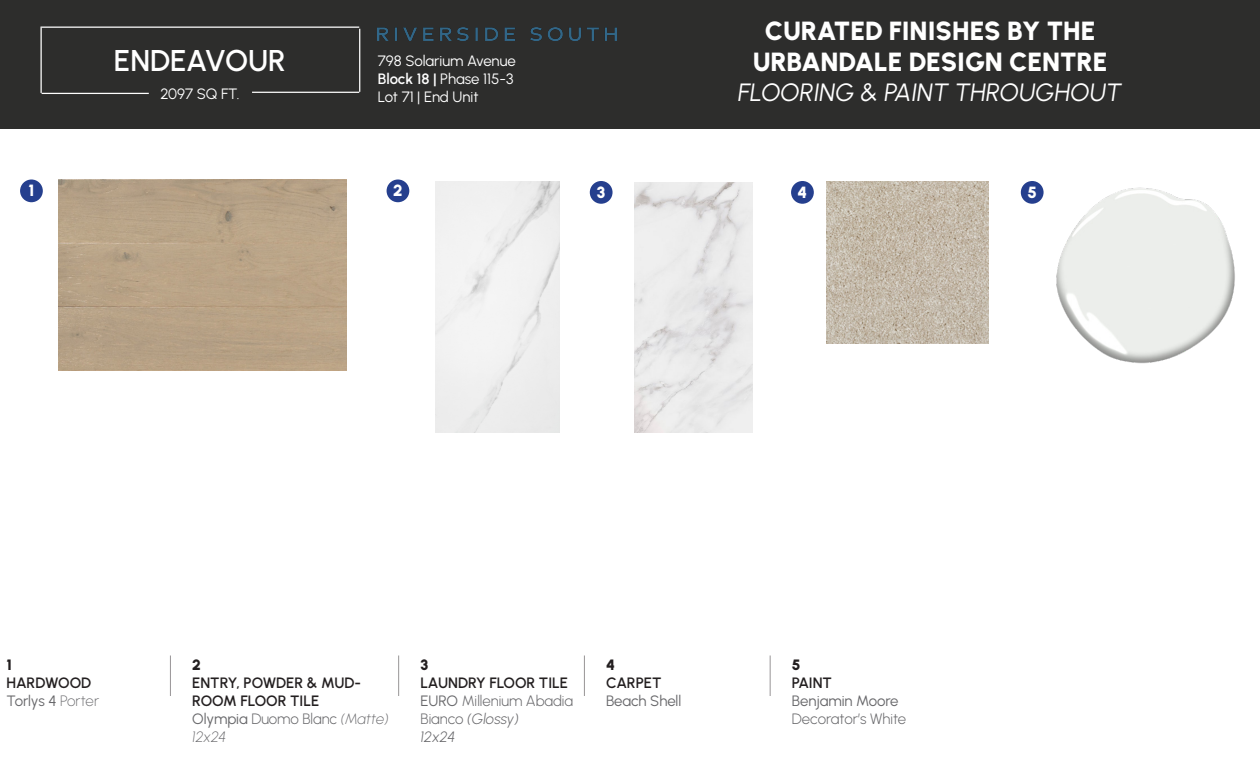
<style>
.page{position:relative;width:1260px;height:765px;background:#fff}
.page>*{position:absolute;margin:0;border:0;box-sizing:border-box;transform-origin:0 0}
.t1{font:600 30px "Urbanist";letter-spacing:-.01em;color:#fff}
.t2{font:900 26.25px "Urbanist";color:#fff}
.t3{font:italic 25px "Urbanist";color:#fff}
.t4{font:900 16.25px "Urbanist";color:#fff}
.t5{font:300 15px/18px "Urbanist";letter-spacing:-.005em;color:#67676a}
.t6{font:600 15px/18px "Urbanist";letter-spacing:-.005em;color:#231f20}
.t7{font:15px/18px "Urbanist";color:#fff}
.t8{font:15px "Urbanist";letter-spacing:-.01em;color:#67676a}
.t9{font:900 15px "Urbanist";color:#231f20}
.t10{font:italic 300 15px "Urbanist";color:#67676a}
.t11{font:italic 200 15px "Urbanist";color:#67676a}
.s1{font-weight:600}
.s2{font-weight:200}
.s3{font-weight:400}
.s4{font-weight:200;font-style:italic}
.s5{font-style:italic}
</style>
<div class="page">
<div style="left:0;top:0;width:1260px;height:129px;background:#2d2d2c"></div>
<hr style="left:42px;top:93px;width:107px;height:1px;background:#fff">
<hr style="left:41px;top:28px;width:1px;height:65px;background:#fff">
<hr style="left:41px;top:27px;width:318px;height:1px;background:#fff">
<hr style="left:359px;top:29px;width:1px;height:63px;background:#fff">
<hr style="left:252px;top:92px;width:107px;height:1px;background:#fff">
<hr style="left:170px;top:656px;width:1px;height:40px;background:#2d272a">
<img style="left:378px;top:27px;width:238px;height:14px">
<hr style="left:398px;top:656px;width:1px;height:40px;background:#2d272a">
<hr style="left:584px;top:656px;width:1px;height:40px;background:#2d272a">
<hr style="left:770px;top:656px;width:1px;height:40px;background:#2d272a">
<div style="left:387px;top:179px;width:22px;height:23px;background:#253f8e;border-radius:50%"></div>
<div style="left:590px;top:181px;width:23px;height:23px;background:#253f8e;border-radius:50%"></div>
<div style="left:791px;top:181px;width:23px;height:23px;background:#253f8e;border-radius:50%"></div>
<div style="left:1021px;top:181px;width:23px;height:23px;background:#253f8e;border-radius:50%"></div>
<div style="left:20px;top:179px;width:23px;height:23px;background:#253f8e;border-radius:50%"></div>
<div style="left:58px;top:180px;width:288px;height:190px;background:#b8a387"></div>
<div style="left:436px;top:181px;width:124px;height:251px;background:#efefef"></div>
<img style="left:635px;top:182px;width:118px;height:251px">
<img style="left:826px;top:181px;width:163px;height:162px">
<img style="left:1056px;top:187px;width:179px;height:177px">
<p class="t4" style="left:28px;top:179px;width:7px">1</p>
<h1 class="t1" style="left:114px;top:41px;width:173px">ENDEAVOUR</h1>
<p class="t7" style="left:160px;top:84px;width:80px">2097 SQ FT.</p>
<p class="t7" style="left:378px;top:51px;width:139px">798 Solarium Avenue<br><span class="s1">Block 18 |</span> Phase 115-3<br>Lot 71 | End Unit</p>
<p class="t2" style="left:765px;top:12px;width:332px">CURATED FINISHES BY THE</p>
<p class="t2" style="left:753px;top:44px;width:356px">URBANDALE DESIGN CENTRE</p>
<p class="t3" style="left:738px;top:76px;width:385px">FLOORING &amp; PAINT THROUGHOUT</p>
<p class="t4" style="left:393px;top:179px;width:11px">2</p>
<p class="t4" style="left:597px;top:181px;width:10px">3</p>
<p class="t4" style="left:798px;top:181px;width:11px">4</p>
<p class="t4" style="left:1027px;top:181px;width:11px">5</p>
<p class="t9" style="left:6px;top:654px;width:7px">1</p>
<p class="t6" style="left:6px;top:673px;width:86px">HARDWOOD</p>
<p class="t8" style="left:6px;top:691px;width:94px">Torlys 4 <span class="s2">Porter</span></p>
<p class="t9" style="left:192px;top:654px;width:10px">2</p>
<p class="t6" style="left:192px;top:673px;width:170px">ENTRY, POWDER &amp; MUD-<br>ROOM FLOOR TILE</p>
<p class="t5" style="left:192px;top:709px;width:198px"><span class="s3">Olympia</span> Duomo Blanc <span class="s4">(Matte)</span></p>
<p class="t11" style="left:192px;top:727px;width:36px">12x24</p>
<p class="t9" style="left:420px;top:654px;width:9px">3</p>
<p class="t6" style="left:420px;top:673px;width:149px">LAUNDRY FLOOR TILE</p>
<p class="t5" style="left:420px;top:691px;width:154px"><span class="s3">EURO</span> Millenium Abadia<br>Bianco <span class="s5">(Glossy)</span></p>
<p class="t10" style="left:420px;top:727px;width:37px">12x24</p>
<p class="t9" style="left:606px;top:654px;width:10px">4</p>
<p class="t6" style="left:606px;top:673px;width:57px">CARPET</p>
<p class="t8" style="left:606px;top:691px;width:77px">Beach Shell</p>
<p class="t9" style="left:792px;top:654px;width:10px">5</p>
<p class="t6" style="left:792px;top:673px;width:42px">PAINT</p>
<p class="t8" style="left:792px;top:691px;width:108px">Benjamin Moore</p>
<p class="t5" style="left:792px;top:709px;width:116px">Decorator’s White</p>
</div>
